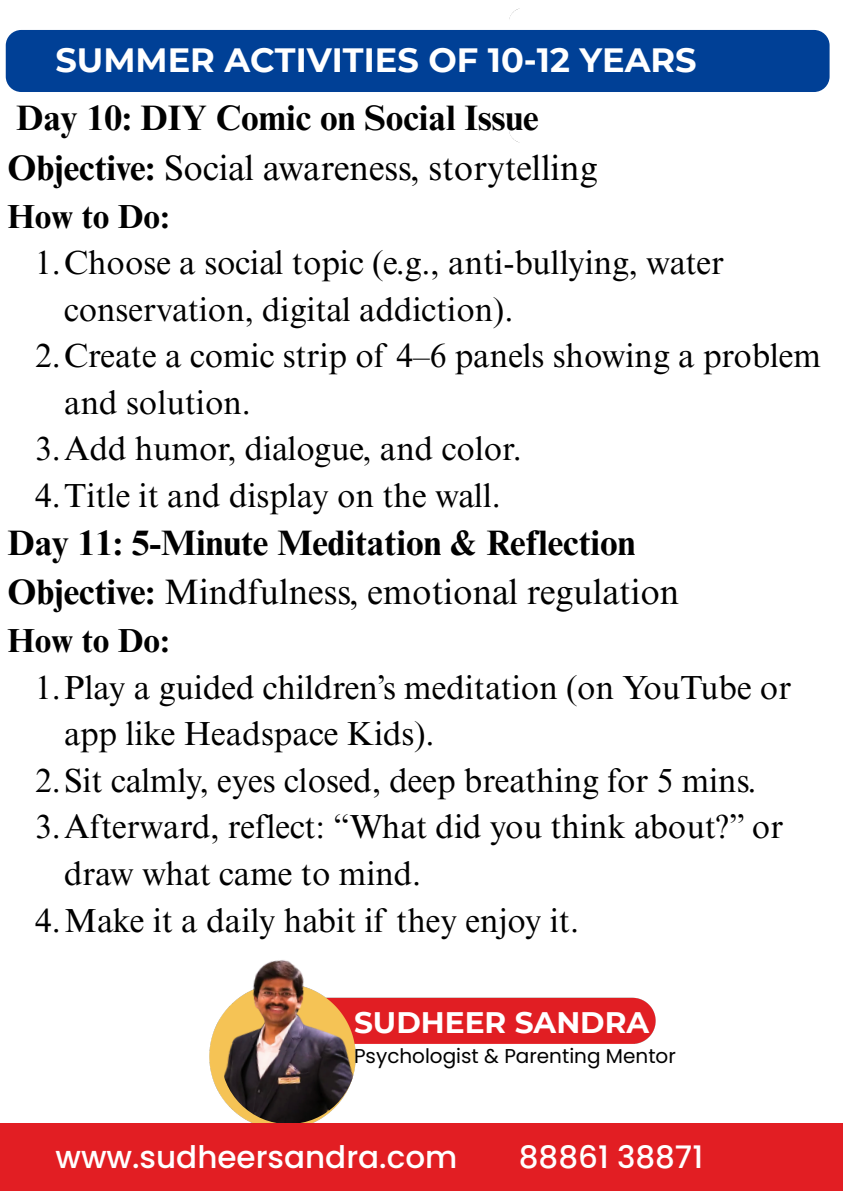
<style>
.page{position:relative;width:843px;height:1191px;background:#fff}
.page>*{position:absolute;margin:0;border:0;box-sizing:border-box;transform-origin:0 0}
.t1{font:700 35.4px/49.5px "Times NRMT Pro";color:#000}
.t2{font:700 33.6px "Montserrat";color:#fff}
.t3{font:33.4px/46.5px "Times NRMT Pro";color:#000}
.t4{font:700 33.4px "Times NRMT Pro";color:#000}
.t5{font:500 31px "Poppins";color:#fff}
.t6{font:700 29.6px "Montserrat";color:#fff}
.t7{font:20px "Poppins";color:#000}
.s1{font-weight:400}
</style>
<div class="page">
<img style="left:210px;top:997px;width:446px;height:99px">
<img style="left:221px;top:1067px;width:135px;height:56px">
<img style="left:209px;top:960px;width:194px;height:107px">
<div style="left:0;top:1123px;width:842px;height:67px;background:#e21e23"></div>
<div style="left:6px;top:30px;width:823px;height:62px;background:#004096;border-radius:16px"></div>
<p class="t2" style="left:55px;top:40px;width:642px">SUMMER ACTIVITIES OF 10-12 YEARS</p>
<p class="t1" style="left:7px;top:98px;width:591px">Day 10: DIY Comic on Social Issue<br>Objective: <span class="s1">Social awareness, storytelling</span></p>
<p class="t4" style="left:7px;top:204px;width:163px">How to Do:</p>
<h2 class="t3" style="left:64px;top:244px;width:661px;text-indent:-29px">1.Choose a social topic (e.g., anti-bullying, water conservation, digital addiction).</h2>
<p class="t3" style="left:64px;top:337px;width:758px;text-indent:-29px">2.Create a comic strip of 4–6 panels showing a problem and solution.</p>
<p class="t3" style="left:35px;top:430px;width:488px">3.Add humor, dialogue, and color.</p>
<p class="t3" style="left:35px;top:476px;width:467px">4.Title it and display on the wall.</p>
<p class="t1" style="left:7px;top:522px;width:673px">Day 11: 5-Minute Meditation &amp; Reflection<br>Objective: <span class="s1">Mindfulness, emotional regulation</span></p>
<p class="t4" style="left:7px;top:628px;width:163px">How to Do:</p>
<p class="t3" style="left:64px;top:668px;width:728px;text-indent:-29px">1.Play a guided children’s meditation (on YouTube or app like Headspace Kids).</p>
<p class="t3" style="left:35px;top:761px;width:722px">2.Sit calmly, eyes closed, deep breathing for 5 mins.</p>
<p class="t3" style="left:64px;top:807px;width:720px;text-indent:-29px">3.Afterward, reflect: “What did you think about?” or draw what came to mind.</p>
<h3 class="t3" style="left:35px;top:900px;width:545px">4.Make it a daily habit if they enjoy it.</h3>
<h2 class="t6" style="left:354px;top:1004px;width:296px">SUDHEER SANDRA</h2>
<p class="t7" style="left:354px;top:1041px;width:323px">Psychologist &amp; Parenting Mentor</p>
<p class="t5" style="left:55px;top:1135px;width:403px">www.sudheersandra.com</p>
<h3 class="t5" style="left:518px;top:1135px;width:186px">88861 38871</h3>
</div>
